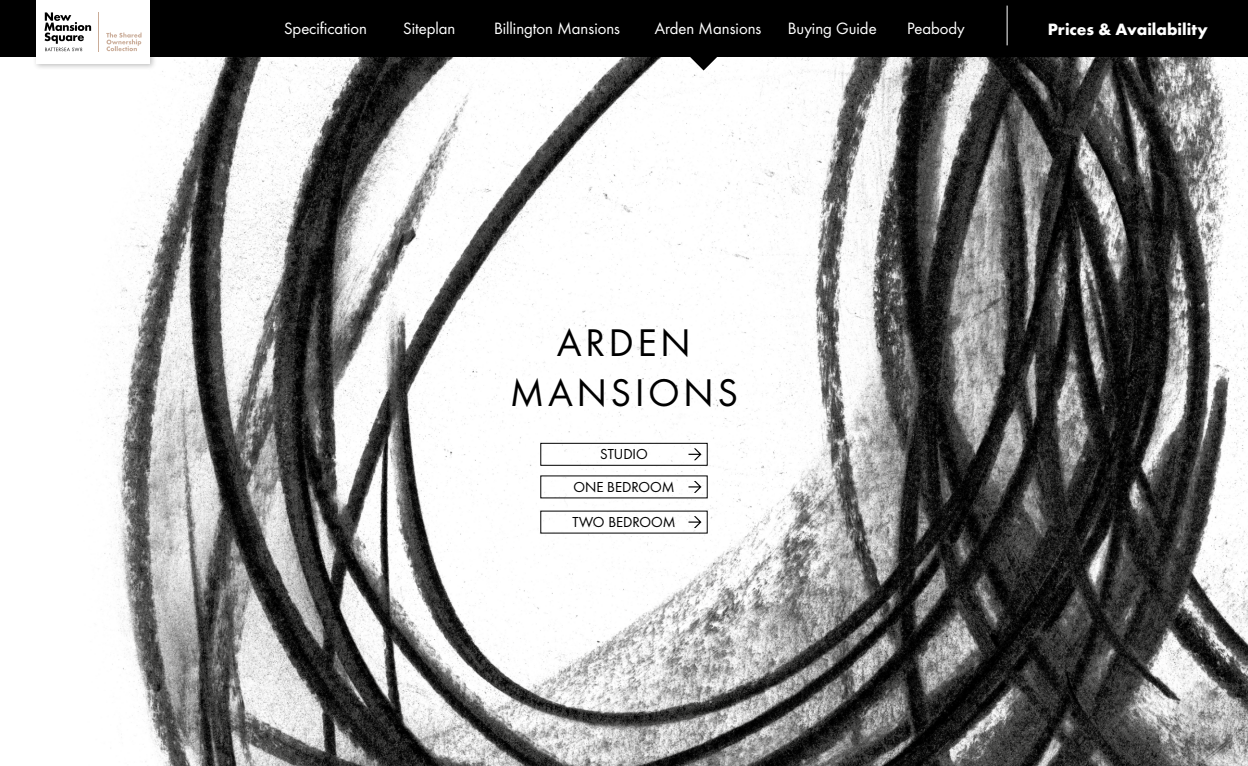
<style>
.page{position:relative;width:1248px;height:766px;background:#fff}
.page>*{position:absolute;margin:0;border:0;box-sizing:border-box;transform-origin:0 0}
.t1{font:40px/50px "Futura Boo";letter-spacing:.1em;color:#000;text-align:center}
.t2{font:17px "Futura Boo";color:#fff}
.t3{font:700 17px "Futura";color:#fff}
.t4{font:15px/32.6px "Futura Boo";color:#000;text-align:center}
</style>
<div class="page">
<img style="left:95px;top:57px;width:1152px;height:708px">
<div style="left:540px;top:443px;width:167px;height:22px;border:1px solid #000"></div>
<svg style="left:688px;top:448px;width:13px;height:12px"></svg>
<svg style="left:688px;top:481px;width:13px;height:11px"></svg>
<svg style="left:688px;top:516px;width:13px;height:12px"></svg>
<div style="left:0;top:0;width:1247px;height:57px;background:#000"></div>
<hr style="left:1006px;top:6px;width:1px;height:39px;background:#fff">
<svg style="left:689px;top:57px;width:28px;height:13px"></svg>
<div style="left:33px;top:0;width:124px;height:71px;background:#000;opacity:.25"></div>
<div style="left:36px;top:0;width:113px;height:63px;background:#fff"></div>
<svg style="left:44px;top:12px;width:47px;height:39px"></svg>
<svg style="left:106px;top:32px;width:35px;height:19px"></svg>
<hr style="left:99px;top:12px;width:1px;height:39px;background:#caac98">
<p class="t2" style="left:284px;top:17px;width:84px">Specification</p>
<p class="t2" style="left:403px;top:17px;width:54px">Siteplan</p>
<p class="t2" style="left:494px;top:17px;width:128px">Billington Mansions</p>
<p class="t2" style="left:655px;top:17px;width:108px">Arden Mansions</p>
<p class="t2" style="left:787px;top:17px;width:90px">Buying Guide</p>
<p class="t2" style="left:907px;top:17px;width:59px">Peabody</p>
<p class="t3" style="left:1047px;top:17px;width:161px">Prices &amp; Availability</p>
<h1 class="t1" style="left:510px;top:315px;width:229px">ARDEN<br>MANSIONS</h1>
<p class="t4" style="left:573px;top:437px;width:103px">STUDIO<br>ONE BEDROOM</p>
<p class="t4" style="left:572px;top:504px;width:105px">TWO BEDROOM</p>
</div>
